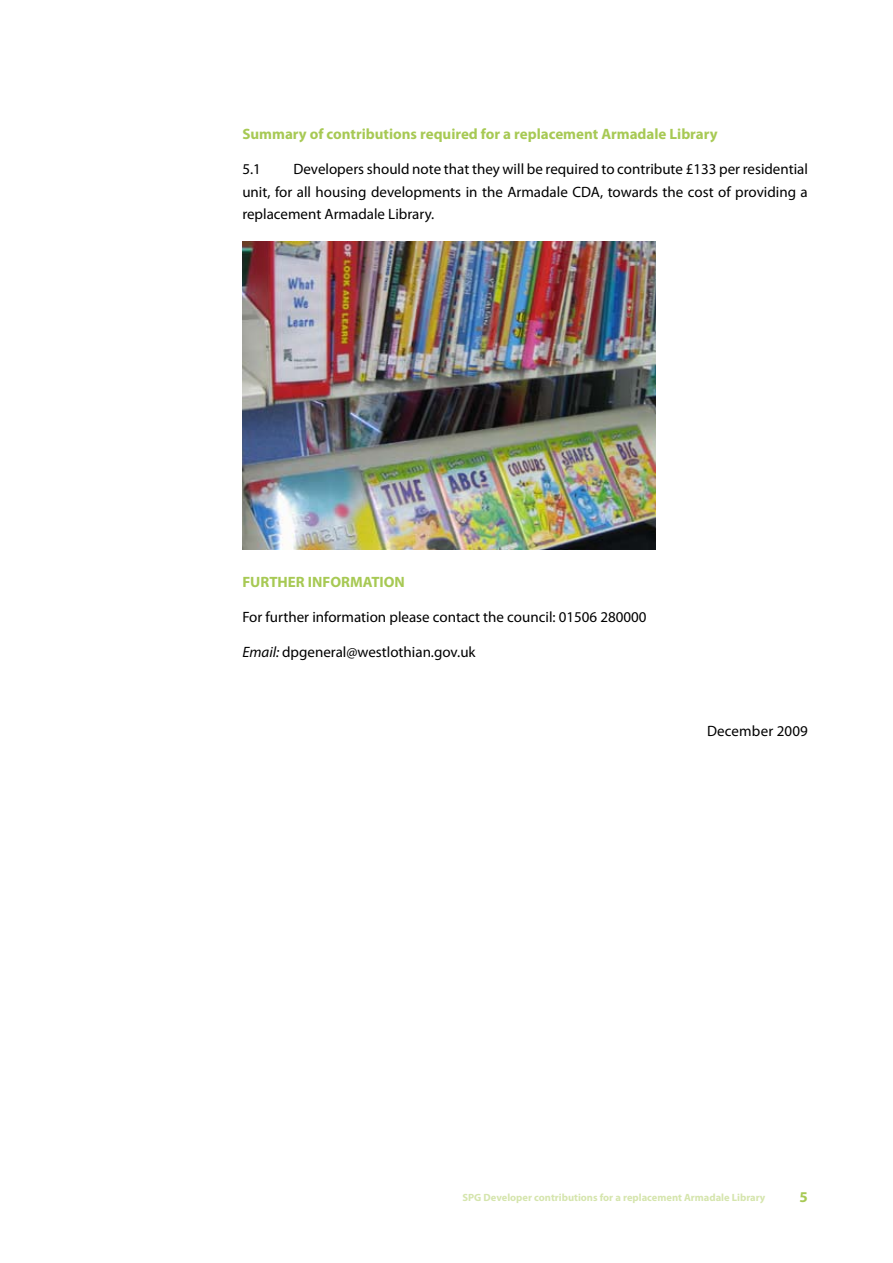
<style>
.page{position:relative;width:893px;height:1263px;background:#fff}
.page>*{position:absolute;margin:0;border:0;box-sizing:border-box;transform-origin:0 0}
.t1{font:15px/22.5px "Myriad Pro";color:#000;text-align:justify}
.t2{font:700 15px "Myriad Pro";color:#a7c954}
.t3{font:700 10.5px "Myriad Pro";color:#d5e5ad}
.s1{font-style:italic}
</style>
<div class="page">
<img style="left:242px;top:242px;width:413px;height:307px">
<p class="t2" style="left:242px;top:124px;width:477px">Summary of contributions required for a replacement Armadale Library</p>
<p class="t1" style="left:242px;top:158px;width:20px">5.1</p>
<p class="t1" style="left:242px;top:158px;width:567px;text-indent:51px">Developers should note that they will be required to contribute £133 per residential unit, for all housing developments in the Armadale CDA, towards the cost of providing a replacement Armadale Library.</p>
<p class="t2" style="left:242px;top:572px;width:164px">FURTHER INFORMATION</p>
<p class="t1" style="left:242px;top:605px;width:406px">For further information please contact the council: 01506 280000</p>
<p class="t1" style="left:242px;top:641px;width:235px"><span class="s1">Email:</span> dpgeneral@westlothian.gov.uk</p>
<p class="t1" style="left:707px;top:720px;width:102px">December 2009</p>
<p class="t3" style="left:463px;top:1191px;width:304px">SPG Developer contributions for a replacement Armadale Library</p>
<p class="t2" style="left:800px;top:1187px;width:10px">5</p>
</div>
